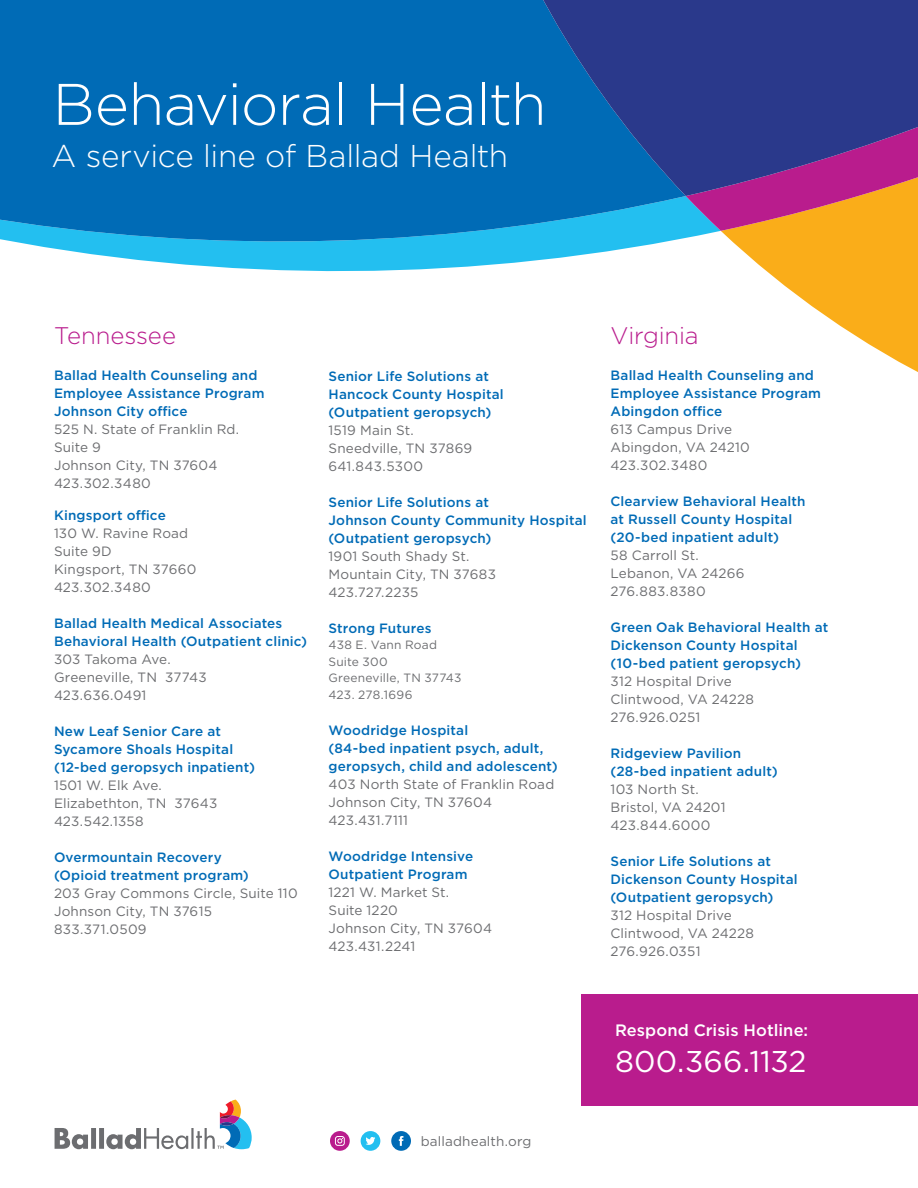
<style>
.page{position:relative;width:918px;height:1188px;background:#fff}
.page>*{position:absolute;margin:0;border:0;box-sizing:border-box;transform-origin:0 0}
.Headline_light_39_45{font:300 58.5px "Gotham";letter-spacing:-.015em;color:#fff}
.Subhead_light_21_25{font:300 31.5px "Gotham";letter-spacing:-.01em;color:#fff}
.Introduction_lead-in{font:30px "Gotham";color:#fff}
.Introduction_lead-in-2{font:300 24px "Gotham";letter-spacing:-.005em;color:#b91c8d}
.Introduction_lead-in-3{font:500 16.5px "Gotham";color:#fff}
.Body_copy_subhead_me{font:500 13.5px/18px "Gotham";letter-spacing:.015em;color:#006bb6}
.Bullet_first_level_b{font:13.5px/18px "Gotham";letter-spacing:.01em;color:#6c6d70}
.Bullet_first_level_b-2{font:500 13.5px/18px "Gotham";letter-spacing:.01em;color:#006bb6}
.URL_book_9_12{font:13.5px "Gotham";letter-spacing:.01em;color:#6c6d70}
.Bullet_first_level_b-3{font:13.5px "Gotham";letter-spacing:.03em;color:#6c6d70}
.t1{font:12px "Gotham";letter-spacing:.015em;color:#6c6d70}
.s1{font-weight:400;color:#6c6d70}
</style>
<div class="page">
<svg style="left:114px;top:257px;width:451px;height:15px;fill:#23bff0"></svg>
<svg style="left:0;top:0;width:686px;height:257px;background:#0878be"></svg>
<svg style="left:686px;top:196px;width:232px;height:176px"></svg>
<svg style="left:449px;top:0;width:469px;height:196px;background:#274899"></svg>
<div style="left:582px;top:994px;width:336px;height:112px;background:#b91c8d"></div>
<svg style="left:55px;top:1100px;width:197px;height:49px"></svg>
<svg style="left:330px;top:1131px;width:20px;height:20px"></svg>
<svg style="left:361px;top:1131px;width:19px;height:20px"></svg>
<svg style="left:391px;top:1131px;width:20px;height:20px"></svg>
<p class="Headline_light_39_45" style="left:53px;top:67px;width:495px">Behavioral Health</p>
<p class="Subhead_light_21_25" style="left:52px;top:136px;width:458px">A service line of Ballad Health</p>
<p class="Introduction_lead-in-2" style="left:54px;top:321px;width:124px">Tennessee</p>
<p class="Body_copy_subhead_me" style="left:54px;top:366px;width:212px">Ballad Health Counseling and<br>Employee Assistance Program<br>Johnson City office</p>
<p class="Bullet_first_level_b" style="left:54px;top:420px;width:187px">525 N. State of Franklin Rd.</p>
<p class="Bullet_first_level_b" style="left:54px;top:438px;width:48px">Suite 9</p>
<p class="Bullet_first_level_b" style="left:54px;top:456px;width:165px">Johnson City, TN 37604</p>
<p class="Bullet_first_level_b" style="left:54px;top:474px;width:98px">423.302.3480</p>
<p class="Body_copy_subhead_me" style="left:54px;top:506px;width:113px">Kingsport office</p>
<p class="Bullet_first_level_b" style="left:54px;top:524px;width:144px">130 W. Ravine Road<br>Suite 9D<br>Kingsport, TN 37660<br>423.302.3480</p>
<p class="Body_copy_subhead_me" style="left:54px;top:614px;width:230px">Ballad Health Medical Associates</p>
<p class="Body_copy_subhead_me" style="left:54px;top:632px;width:255px">Behavioral Health (Outpatient clinic)</p>
<p class="Bullet_first_level_b" style="left:54px;top:650px;width:118px">303 Takoma Ave.</p>
<p class="Bullet_first_level_b" style="left:54px;top:668px;width:154px">Greeneville, TN 37743</p>
<p class="Bullet_first_level_b" style="left:54px;top:686px;width:94px">423.636.0491</p>
<p class="Body_copy_subhead_me" style="left:54px;top:722px;width:202px">New Leaf Senior Care at<br>Sycamore Shoals Hospital (12-bed geropsych inpatient)</p>
<p class="Bullet_first_level_b" style="left:54px;top:776px;width:109px">1501 W. Elk Ave.</p>
<p class="Bullet_first_level_b" style="left:54px;top:794px;width:165px">Elizabethton, TN 37643</p>
<p class="Bullet_first_level_b" style="left:54px;top:812px;width:91px">423.542.1358</p>
<p class="Body_copy_subhead_me" style="left:54px;top:848px;width:196px">Overmountain Recovery (Opioid treatment program)</p>
<p class="Bullet_first_level_b" style="left:54px;top:884px;width:245px">203 Gray Commons Circle, Suite 110</p>
<p class="Bullet_first_level_b" style="left:54px;top:902px;width:160px">Johnson City, TN 37615</p>
<p class="Bullet_first_level_b" style="left:54px;top:920px;width:94px">833.371.0509</p>
<p class="Body_copy_subhead_me" style="left:328px;top:367px;width:162px">Senior Life Solutions at</p>
<p class="Body_copy_subhead_me" style="left:328px;top:385px;width:177px">Hancock County Hospital</p>
<p class="Bullet_first_level_b-2" style="left:328px;top:403px;width:164px">(Outpatient geropsych)<br><span class="s1">1519 Main St.</span></p>
<p class="Bullet_first_level_b" style="left:328px;top:439px;width:145px">Sneedville, TN 37869</p>
<p class="Bullet_first_level_b" style="left:328px;top:457px;width:96px">641.843.5300</p>
<p class="Body_copy_subhead_me" style="left:328px;top:493px;width:162px">Senior Life Solutions at</p>
<p class="Body_copy_subhead_me" style="left:328px;top:511px;width:260px">Johnson County Community Hospital</p>
<p class="Bullet_first_level_b-2" style="left:328px;top:529px;width:164px">(Outpatient geropsych)</p>
<p class="Bullet_first_level_b" style="left:328px;top:547px;width:142px">1901 South Shady St.</p>
<p class="Bullet_first_level_b" style="left:328px;top:565px;width:169px">Mountain City, TN 37683</p>
<p class="Bullet_first_level_b" style="left:328px;top:583px;width:92px">423.727.2235</p>
<p class="Body_copy_subhead_me" style="left:328px;top:619px;width:105px">Strong Futures</p>
<p class="t1" style="left:328px;top:638px;width:110px">438 E. Vann Road</p>
<p class="t1" style="left:328px;top:654px;width:61px">Suite 300</p>
<p class="t1" style="left:328px;top:671px;width:135px">Greeneville, TN 37743</p>
<p class="t1" style="left:328px;top:687px;width:86px">423. 278.1696</p>
<p class="Body_copy_subhead_me" style="left:328px;top:721px;width:231px">Woodridge Hospital<br>(84-bed inpatient psych, adult, geropsych, child and adolescent)</p>
<p class="Bullet_first_level_b" style="left:328px;top:775px;width:227px">403 North State of Franklin Road</p>
<p class="Bullet_first_level_b" style="left:328px;top:793px;width:165px">Johnson City, TN 37604<br>423.431.7111</p>
<p class="Body_copy_subhead_me" style="left:328px;top:847px;width:146px">Woodridge Intensive<br>Outpatient Program</p>
<p class="Bullet_first_level_b" style="left:328px;top:883px;width:122px">1221 W. Market St.</p>
<p class="Bullet_first_level_b" style="left:328px;top:901px;width:71px">Suite 1220</p>
<p class="Bullet_first_level_b" style="left:328px;top:919px;width:165px">Johnson City, TN 37604</p>
<p class="Bullet_first_level_b" style="left:328px;top:937px;width:88px">423.431.2241</p>
<p class="Introduction_lead-in-2" style="left:610px;top:320px;width:90px">Virginia</p>
<p class="Body_copy_subhead_me" style="left:610px;top:366px;width:212px">Ballad Health Counseling and<br>Employee Assistance Program<br>Abingdon office</p>
<p class="Bullet_first_level_b" style="left:610px;top:420px;width:123px">613 Campus Drive</p>
<p class="Bullet_first_level_b" style="left:610px;top:438px;width:141px">Abingdon, VA 24210</p>
<p class="Bullet_first_level_b" style="left:610px;top:456px;width:98px">423.302.3480</p>
<p class="Body_copy_subhead_me" style="left:610px;top:492px;width:197px">Clearview Behavioral Health at Russell County Hospital (20-bed inpatient adult)</p>
<p class="Bullet_first_level_b" style="left:610px;top:546px;width:90px">58 Carroll St.</p>
<p class="Bullet_first_level_b" style="left:610px;top:564px;width:135px">Lebanon, VA 24266</p>
<p class="Bullet_first_level_b" style="left:610px;top:582px;width:97px">276.883.8380</p>
<p class="Body_copy_subhead_me" style="left:610px;top:618px;width:219px">Green Oak Behavioral Health at<br>Dickenson County Hospital (10-bed patient geropsych)</p>
<p class="Bullet_first_level_b" style="left:611px;top:672px;width:123px">312 Hospital Drive</p>
<p class="Bullet_first_level_b" style="left:611px;top:690px;width:145px">Clintwood, VA 24228</p>
<p class="Bullet_first_level_b" style="left:611px;top:708px;width:91px">276.926.0251</p>
<p class="Body_copy_subhead_me" style="left:611px;top:744px;width:169px">Ridgeview Pavilion (28-bed inpatient adult)</p>
<p class="Bullet_first_level_b" style="left:611px;top:780px;width:90px">103 North St.</p>
<p class="Bullet_first_level_b" style="left:611px;top:798px;width:117px">Bristol, VA 24201</p>
<p class="Bullet_first_level_b-3" style="left:611px;top:817px;width:101px">423.844.6000</p>
<p class="Body_copy_subhead_me" style="left:611px;top:852px;width:189px">Senior Life Solutions at<br>Dickenson County Hospital (Outpatient geropsych)</p>
<p class="Bullet_first_level_b" style="left:611px;top:906px;width:123px">312 Hospital Drive</p>
<p class="Bullet_first_level_b" style="left:611px;top:924px;width:145px">Clintwood, VA 24228</p>
<p class="Bullet_first_level_b" style="left:611px;top:942px;width:92px">276.926.0351</p>
<p class="URL_book_9_12" style="left:421px;top:1132px;width:112px">balladhealth.org</p>
<p class="Introduction_lead-in-3" style="left:615px;top:1019px;width:195px">Respond Crisis Hotline:</p>
<p class="Introduction_lead-in" style="left:615px;top:1042px;width:193px">800.366.1132</p>
</div>
